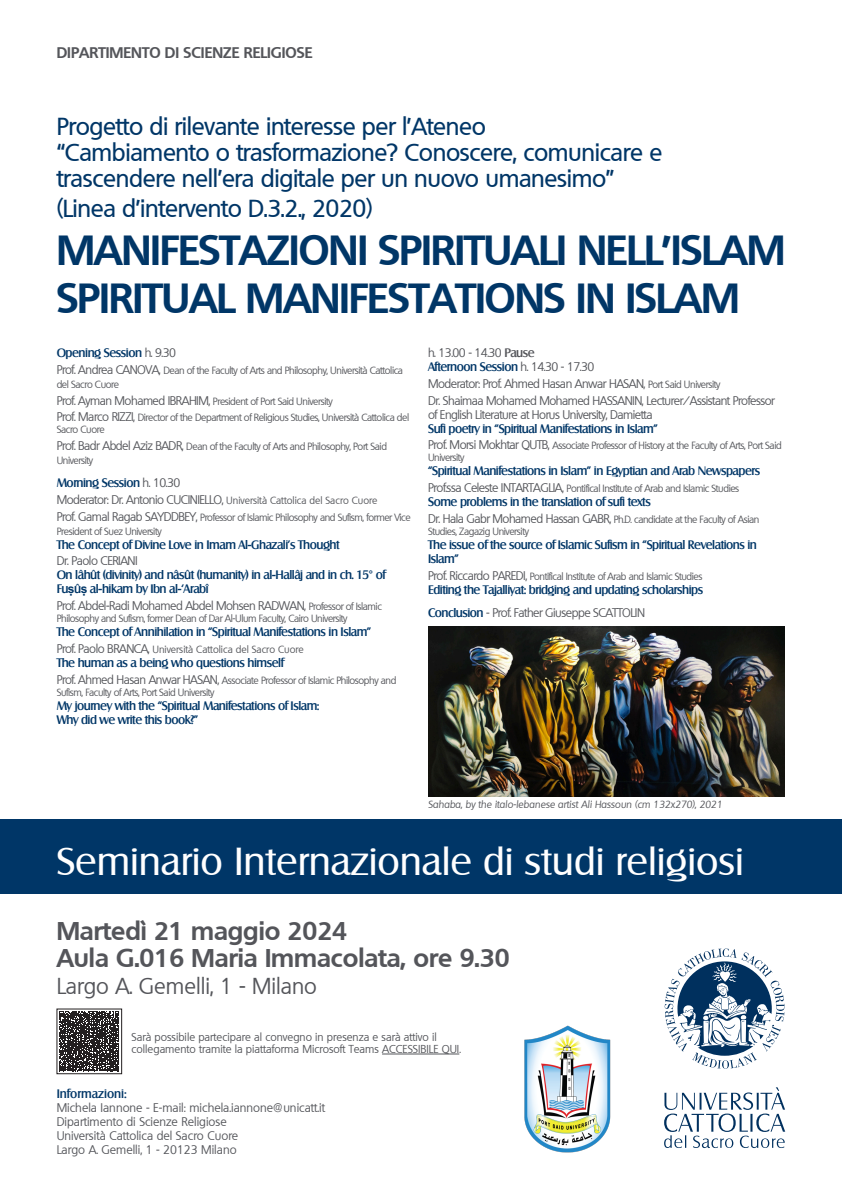
<style>
.page{position:relative;width:842px;height:1191px;background:#fff}
.page>*{position:absolute;margin:0;border:0;box-sizing:border-box;transform-origin:0 0}
.t1{font:700 41px/48px "Quebec";letter-spacing:-.015em;color:#003667}
.t2{font:38px "Salzburg";color:#fff}
.t3{font:700 25px/27px "Quebec";color:#54555a}
.t4{font:500 24px/26px "Quebec";letter-spacing:-.015em;color:#003667}
.t5{font:22px "Quebec";color:#54555a}
.t6{font:700 15px "Quebec";color:#54555a}
.t7{font:500 12px/14px "Salzburg";letter-spacing:-.04em;color:#003667}
.t8{font:12px/16.8px "Quebec";letter-spacing:-.04em;color:#54555a}
.t9{font:12px/14.1px "Quebec";color:#54555a}
.t10{font:500 12px "Salzburg";color:#003667}
.t11{font:11px/12px "Quebec";color:#54555a}
.t12{font:10px/16.8px "Quebec";letter-spacing:-.04em;color:#54555a}
.t13{font:italic 10px "Quebec";color:#54555a}
.t14{font:10px "Quebec";color:#54555a}
.s1{font-family:"Quebec";font-weight:400;color:#54555a}
.s2{font-size:12px}
.s3{font-family:"Arial Narrow";font-weight:400}
.s4{font-family:"Arial";font-weight:700}
.s5{font-size:10px}
.s6{font-family:"Salzburg";font-weight:500}
.s7{font-family:"Salzburg";font-weight:500;color:#003667}
</style>
<div class="page">
<img style="left:428px;top:626px;width:356px;height:171px">
<div style="left:0;top:819px;width:842px;height:75px;background:#003667"></div>
<svg style="left:665px;top:948px;width:119px;height:120px"></svg>
<svg style="left:664px;top:1087px;width:121px;height:61px"></svg>
<img style="left:524px;top:1025px;width:87px;height:128px">
<hr style="left:382px;top:1053px;width:77px;height:1px;background:#54555a">
<svg style="left:59px;top:1011px;width:60px;height:60px"></svg>
<div style="left:57px;top:1008px;width:65px;height:66px;border:1px solid #231f20"></div>
<h3 class="t6" style="left:57px;top:43px;width:257px">DIPARTIMENTO DI SCIENZE RELIGIOSE</h3>
<h3 class="t4" style="left:57px;top:113px;width:607px">Progetto di rilevante interesse per l’Ateneo<br>“Cambiamento o trasformazione? Conoscere, comunicare e trascendere nell’era digitale per un nuovo umanesimo”</h3>
<h3 class="t4" style="left:57px;top:195px;width:317px">(Linea d’intervento D.3.2., 2020)</h3>
<h1 class="t1" style="left:57px;top:225px;width:730px">MANIFESTAZIONI SPIRITUALI NELL’ISLAM<br>SPIRITUAL MANIFESTATIONS IN ISLAM</h1>
<p class="t7" style="left:57px;top:345px;width:121px">Opening Session <span class="s1">h. 9.30</span></p>
<p class="t12" style="left:57px;top:363px;width:348px;line-height:14px"><span class="s2">Prof. Andrea CANOVA,</span> Dean of the Faculty of Arts and Philosophy, Università Cattolica del Sacro Cuore</p>
<p class="t12" style="left:57px;top:392px;width:354px"><span class="s2">Prof. Ayman Mohamed IBRAHIM,</span> President of Port Said University<br><span class="s2">Prof. Marco RIZZI,</span> Director of the Department of Religious Studies, Università Cattolica del</p>
<p class="t12" style="left:57px;top:421px;width:332px">Sacro Cuore<br><span class="s2">Prof. Badr Abdel Aziz BADR,</span> Dean of the Faculty of Arts and Philosophy, Port Said</p>
<p class="t12" style="left:57px;top:452px;width:38px">University</p>
<p class="t7" style="left:57px;top:475px;width:125px">Morning Session <span class="s1">h. 10.30</span></p>
<p class="t12" style="left:57px;top:491px;width:356px"><span class="s2">Moderator: Dr. Antonio CUCINIELLO,</span> Università Cattolica del Sacro Cuore<br><span class="s2">Prof. Gamal Ragab SAYDDBEY,</span> Professor of Islamic Philosophy and Sufism, former Vice</p>
<p class="t12" style="left:57px;top:522px;width:106px">President of Suez University</p>
<p class="t7" style="left:57px;top:537px;width:284px">The Concept of Divine Love in Imam Al-Ghazali’s Thought</p>
<p class="t8" style="left:57px;top:552px;width:83px">Dr. Paolo CERIANI</p>
<p class="t7" style="left:57px;top:568px;width:330px">On lâhût (divinity) and nâsût (humanity) in al-Hallâj and in ch. 15<span class="s3">°</span> of<br>Fu<span class="s4">ṣ</span>û<span class="s4">ṣ</span> al-hikam by Ibn al-‘Arabî</p>
<p class="t8" style="left:57px;top:597px;width:327px">Prof. Abdel-Radi Mohamed Abdel Mohsen RADWAN, <span class="s5">Professor of Islamic</span></p>
<p class="t12" style="left:57px;top:610px;width:292px">Philosophy and Sufism, former Dean of Dar Al-Ulum Faculty, Cairo University</p>
<p class="t7" style="left:57px;top:625px;width:316px">The Concept of Annihilation in “Spiritual Manifestations in Islam”</p>
<p class="t14" style="left:57px;top:643px;width:249px"><span class="s2">Prof. Paolo BRANCA,</span> Università Cattolica del Sacro Cuore</p>
<p class="t7" style="left:57px;top:655px;width:229px">The human as a being who questions himself</p>
<p class="t12" style="left:57px;top:674px;width:341px;line-height:12px"><span class="s2">Prof. Ahmed Hasan Anwar HASAN,</span> Associate Professor of Islamic Philosophy and<br>Sufism, Faculty of Arts, Port Said University</p>
<p class="t7" style="left:57px;top:698px;width:264px">My journey with the “Spiritual Manifestations of Islam:<br>Why did we write this book?”</p>
<p class="t8" style="left:428px;top:344px;width:108px">h. 13.00 - 14.30 <span class="s6">Pause</span></p>
<p class="t7" style="left:428px;top:359px;width:168px">Afternoon Session <span class="s1">h. 14.30 - 17.30</span></p>
<p class="t8" style="left:428px;top:375px;width:348px">Moderator: Prof. Ahmed Hasan Anwar HASAN, <span class="s5">Port Said University<br></span>Dr. Shaimaa Mohamed Mohamed HASSANIN, Lecturer/Assistant Professor</p>
<p class="t8" style="left:428px;top:406px;width:226px">of English Literature at Horus University, Damietta</p>
<p class="t7" style="left:428px;top:421px;width:231px">Sufi poetry in “Spiritual Manifestations in Islam”</p>
<p class="t12" style="left:428px;top:440px;width:355px;line-height:12px"><span class="s2">Prof. Morsi Mokhtar QUTB,</span> Associate Professor of History at the Faculty of Arts, Port Said<br>University</p>
<p class="t7" style="left:428px;top:464px;width:334px">“Spiritual Manifestations in Islam” in Egyptian and Arab Newspapers</p>
<p class="t12" style="left:428px;top:480px;width:313px"><span class="s2">Prof.ssa Celeste INTARTAGLIA,</span> Pontifical Institute of Arab and Islamic Studies</p>
<p class="t7" style="left:428px;top:495px;width:224px">Some problems in the translation of sufi texts</p>
<p class="t12" style="left:428px;top:513px;width:333px;line-height:12px"><span class="s2">Dr. Hala Gabr Mohamed Hassan GABR,</span> Ph.D. candidate at the Faculty of Asian<br>Studies, Zagazig University</p>
<p class="t7" style="left:428px;top:538px;width:330px">The issue of the source of Islamic Sufism in “Spiritual Revelations in<br>Islam”</p>
<p class="t12" style="left:428px;top:568px;width:276px"><span class="s2">Prof. Riccardo PAREDI,</span> Pontifical Institute of Arab and Islamic Studies</p>
<p class="t7" style="left:428px;top:582px;width:277px">Editing the Tajalliyat: bridging and updating scholarships</p>
<p class="t8" style="left:428px;top:604px;width:218px"><span class="s7">Conclusion</span> - Prof. Father Giuseppe SCATTOLIN</p>
<p class="t13" style="left:428px;top:797px;width:296px">Sahaba, by the italo-lebanese artist Ali Hassoun (cm 132x270), 2021</p>
<h2 class="t2" style="left:57px;top:838px;width:689px">Seminario Internazionale di studi religiosi</h2>
<h3 class="t3" style="left:57px;top:917px;width:454px">Martedì 21 maggio 2024<br>Aula G.016 Maria Immacolata, ore 9.30</h3>
<h3 class="t5" style="left:57px;top:972px;width:262px">Largo A. Gemelli, 1 - Milano</h3>
<p class="t11" style="left:131px;top:1031px;width:331px">Sarà possibile partecipare al convegno in presenza e sarà attivo il collegamento tramite la piattaforma Microsoft Teams ACCESSIBILE QUI.</p>
<p class="t10" style="left:57px;top:1086px;width:72px">Informazioni:</p>
<p class="t9" style="left:57px;top:1100px;width:270px">Michela Iannone - E-mail: michela.iannone@unicatt.it Dipartimento di Scienze Religiose<br>Università Cattolica del Sacro Cuore<br>Largo A. Gemelli, 1 - 20123 Milano</p>
</div>
